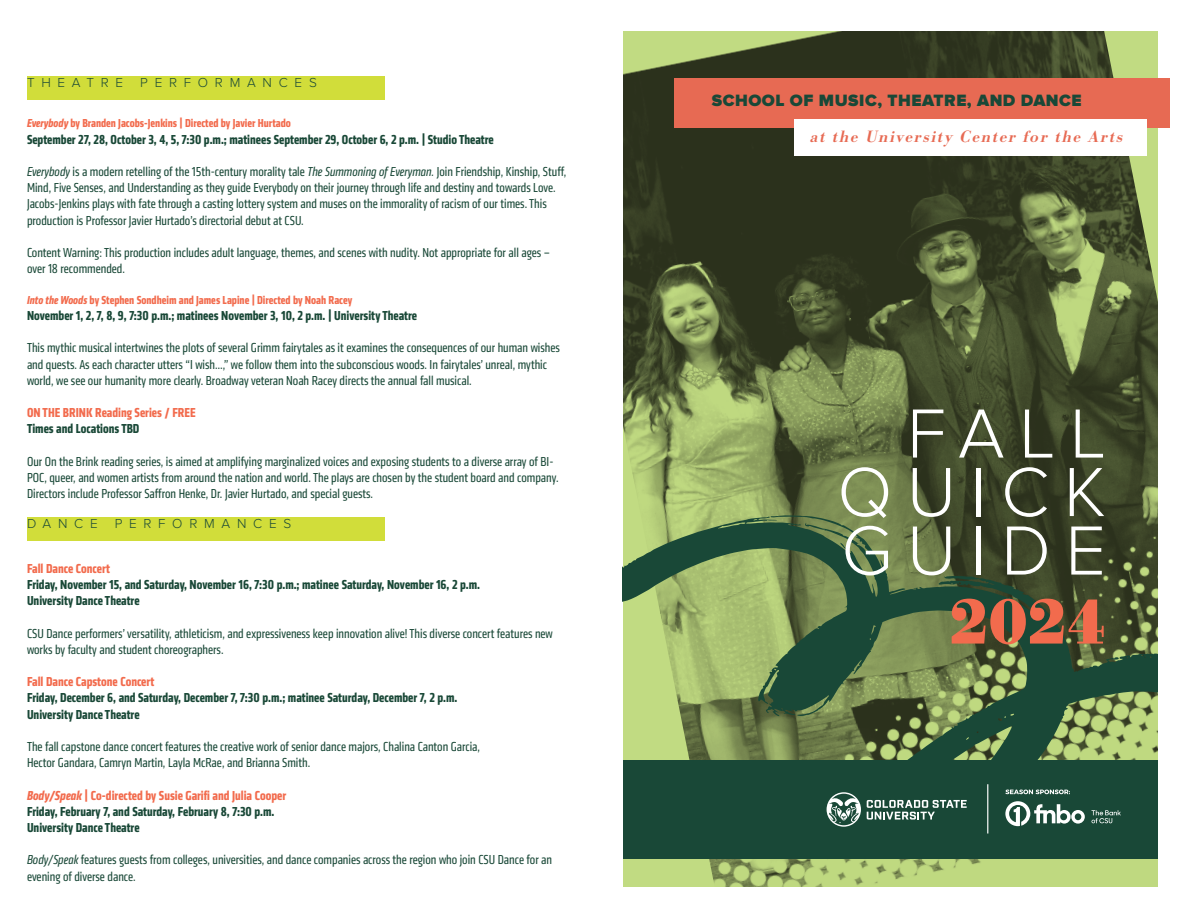
<style>
.page{position:relative;width:1188px;height:918px;background:#fff}
.page>*{position:absolute;margin:0;border:0;box-sizing:border-box;transform-origin:0 0}
.t1{font:300 72px "Proxima Nova";letter-spacing:.2em;color:#fff}
.t2{font:700 66px "Bodoni URW";color:#f26b4d}
.t3{font:italic 500 16.95px "Bodoni URW";letter-spacing:.1em;color:#e76a53}
.t4{font:900 16.95px "Proxima Nova";letter-spacing:.03em;color:#194837}
.t5{font:13.5px/16.2px "Klavika Condensed";color:#194837}
.t6{font:700 13.5px/16.2px "Klavika Condensed";color:#194837}
.t7{font:700 13.5px "Klavika Condensed";color:#f26b4d}
.t8{font:300 13.5px "Proxima Nova";letter-spacing:.5em;color:#194837}
.t9{font:700 12px "Klavika Condensed";color:#f26b4d}
.s1{font-style:italic}
</style>
<div class="page">
<div style="left:27px;top:77px;width:357px;height:23px;background:#d1dd3a"></div>
<div style="left:27px;top:517px;width:357px;height:23px;background:#d1dd3a"></div>
<img style="left:623px;top:31px;width:535px;height:855px">
<svg style="left:623px;top:515px;width:534px;height:245px"></svg>
<div style="left:623px;top:760px;width:535px;height:99px;background:#194837"></div>
<div style="left:674px;top:78px;width:496px;height:50px;background:#e76a53"></div>
<div style="left:794px;top:119px;width:352px;height:37px;background:#fff"></div>
<svg style="left:1005px;top:790px;width:65px;height:4px"></svg>
<svg style="left:1005px;top:801px;width:80px;height:25px"></svg>
<svg style="left:1091px;top:810px;width:30px;height:13px"></svg>
<hr style="left:987px;top:784px;width:1px;height:50px;background:#fff">
<svg style="left:867px;top:800px;width:100px;height:20px"></svg>
<svg style="left:827px;top:792px;width:34px;height:35px"></svg>
<p class="t8" style="left:27px;top:75px;width:98px">THEATRE</p>
<p class="t8" style="left:140px;top:75px;width:178px">PERFORMANCES</p>
<p class="t9" style="left:27px;top:116px;width:265px"><span class="s1">Everybody</span> by Branden Jacobs-Jenkins | Directed by Javier Hurtado</p>
<p class="t6" style="left:27px;top:131px;width:468px">September 27, 28, October 3, 4, 5, 7:30 p.m.; matinees September 29, October 6, 2 p.m. | Studio Theatre</p>
<p class="t5" style="left:27px;top:164px;width:541px"><span class="s1">Everybody</span> is a modern retelling of the 15th-century morality tale <span class="s1">The Summoning of Everyman.</span> Join Friendship, Kinship, Stuff, Mind, Five Senses, and Understanding as they guide Everybody on their journey through life and destiny and towards Love.<br>Jacobs-Jenkins plays with fate through a casting lottery system and muses on the immorality of racism of our times. This production is Professor Javier Hurtado’s directorial debut at CSU.</p>
<p class="t5" style="left:27px;top:245px;width:524px">Content Warning: This production includes adult language, themes, and scenes with nudity. Not appropriate for all ages – over 18 recommended.</p>
<p class="t9" style="left:27px;top:292px;width:327px"><span class="s1">Into the Woods</span> by Stephen Sondheim and James Lapine | Directed by Noah Racey</p>
<p class="t6" style="left:27px;top:307px;width:392px">November 1, 2, 7, 8, 9, 7:30 p.m.; matinees November 3, 10, 2 p.m. | University Theatre</p>
<p class="t5" style="left:27px;top:340px;width:534px">This mythic musical intertwines the plots of several Grimm fairytales as it examines the consequences of our human wishes and quests. As each character utters “I wish…,” we follow them into the subconscious woods. In fairytales’ unreal, mythic world, we see our humanity more clearly. Broadway veteran Noah Racey directs the annual fall musical.</p>
<p class="t7" style="left:27px;top:404px;width:170px">ON THE BRINK Reading Series / FREE</p>
<p class="t6" style="left:27px;top:421px;width:114px">Times and Locations TBD</p>
<p class="t5" style="left:27px;top:453px;width:533px">Our On the Brink reading series, is aimed at amplifying marginalized voices and exposing students to a diverse array of BI-<br>POC, queer, and women artists from around the nation and world. The plays are chosen by the student board and company.<br>Directors include Professor Saffron Henke, Dr. Javier Hurtado, and special guests.</p>
<p class="t8" style="left:27px;top:516px;width:72px">DANCE</p>
<p class="t8" style="left:115px;top:516px;width:178px">PERFORMANCES</p>
<p class="t7" style="left:27px;top:560px;width:84px">Fall Dance Concert</p>
<p class="t6" style="left:27px;top:576px;width:455px">Friday, November 15, and Saturday, November 16, 7:30 p.m.; matinee Saturday, November 16, 2 p.m.<br>University Dance Theatre</p>
<p class="t5" style="left:27px;top:625px;width:527px">CSU Dance performers’ versatility, athleticism, and expressiveness keep innovation alive! This diverse concert features new works by faculty and student choreographers.</p>
<p class="t7" style="left:27px;top:673px;width:129px">Fall Dance Capstone Concert</p>
<p class="t6" style="left:27px;top:690px;width:432px">Friday, December 6, and Saturday, December 7, 7:30 p.m.; matinee Saturday, December 7, 2 p.m.</p>
<p class="t6" style="left:27px;top:706px;width:114px">University Dance Theatre</p>
<p class="t5" style="left:27px;top:739px;width:455px">The fall capstone dance concert features the creative work of senior dance majors, Chalina Canton Garcia,<br>Hector Gandara, Camryn Martin, Layla McRae, and Brianna Smith.</p>
<p class="t7" style="left:27px;top:786px;width:261px"><span class="s1">Body/Speak</span> | Co-directed by Susie Garifi and Julia Cooper</p>
<p class="t6" style="left:27px;top:803px;width:249px">Friday, February 7, and Saturday, February 8, 7:30 p.m.</p>
<p class="t6" style="left:27px;top:819px;width:114px">University Dance Theatre</p>
<p class="t5" style="left:27px;top:852px;width:527px"><span class="s1">Body/Speak</span> features guests from colleges, universities, and dance companies across the region who join CSU Dance for an evening of diverse dance.</p>
<p class="t4" style="left:712px;top:91px;width:372px">SCHOOL OF MUSIC, THEATRE, AND DANCE</p>
<p class="t3" style="left:811px;top:126px;width:314px">at the University Center for the Arts</p>
<p class="t1" style="left:907px;top:392px;width:201px">FALL</p>
<p class="t1" style="left:837px;top:451px;width:270px">QUICK</p>
<p class="t1" style="left:841px;top:509px;width:266px">GUIDE</p>
<p class="t2" style="left:949px;top:583px;width:158px">2024</p>
</div>
